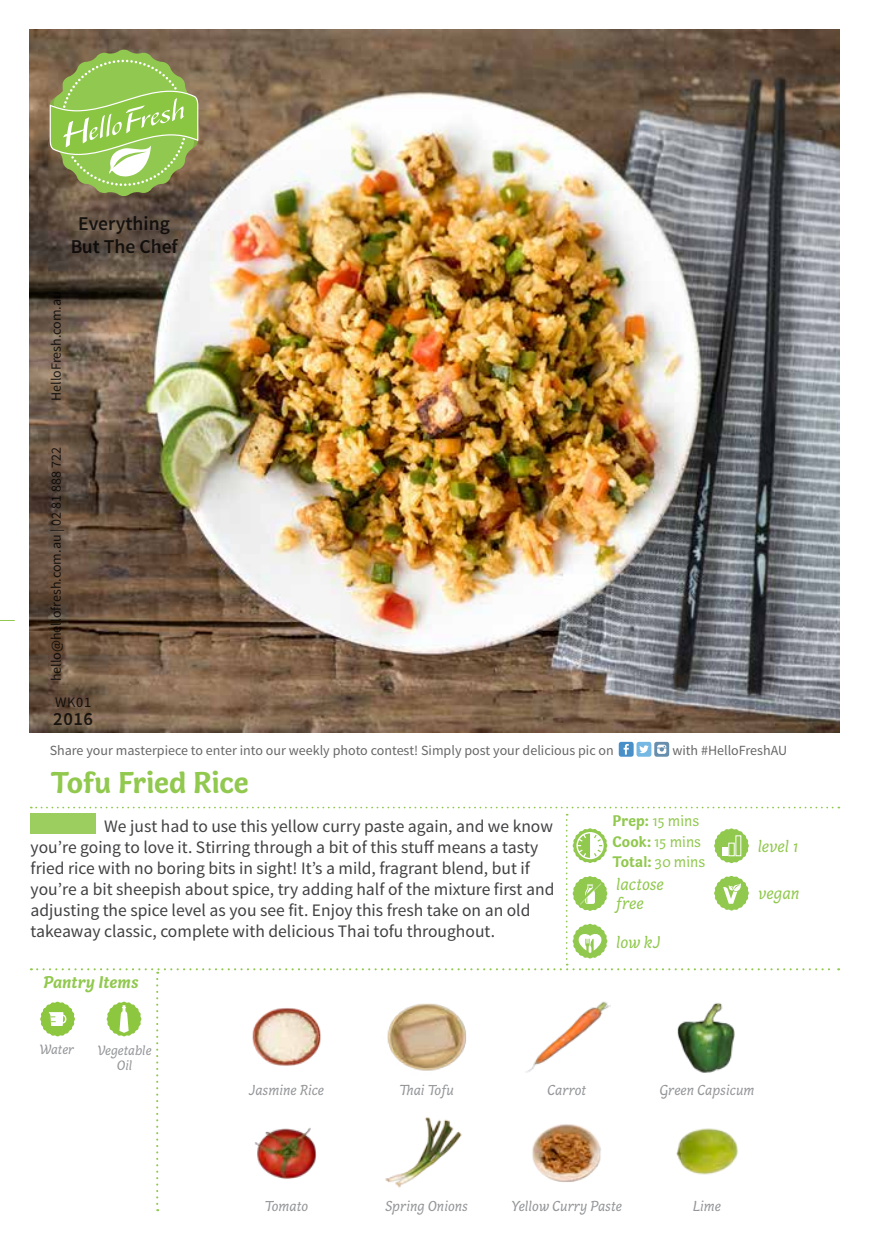
<style>
.page{position:relative;width:869px;height:1241px;background:#fff}
.page>*{position:absolute;margin:0;border:0;box-sizing:border-box;transform-origin:0 0}
.t1{font:700 30.97px "Capucine Basic";letter-spacing:-.005em;color:#91c84e}
.t2{font:600 19.6px/23.4px "Source Sans Pro";color:#000;text-align:center}
.t3{font:600 18.55px "Source Sans Pro";color:#000}
.t4{font:17.5px/21px "Source Sans Pro";color:#414042}
.t5{font:italic 17.5px/18.6px "Capucine Basic";color:#91c84e}
.t6{font:italic 700 17.5px "Capucine Basic";color:#91c84e}
.t7{font:15.75px/20.5px "Capucine Basic";color:#91c84e}
.t8{font:italic 14.88px "Capucine Basic";color:#939598}
.t9{font:14.53px "Source Sans Pro";color:#000}
.t10{font:14px "Source Sans Pro";color:#414042}
.t11{font:14px "Source Sans Pro";color:#000}
.t12{font:italic 14px/14.5px "Capucine Basic";color:#939598;text-align:center}
.s1{font-weight:700}
</style>
<div class="page">
<svg style="left:0;top:620px;width:14px;height:1px"></svg>
<svg style="left:618px;top:741px;width:15px;height:15px"></svg>
<svg style="left:623px;top:743px;width:5px;height:11px"></svg>
<svg style="left:654px;top:741px;width:14px;height:15px"></svg>
<svg style="left:656px;top:744px;width:10px;height:9px"></svg>
<div style="left:636px;top:741px;width:15px;height:15px;background:#75b8e3;border-radius:2px"></div>
<svg style="left:639px;top:745px;width:9px;height:8px"></svg>
<img style="left:30px;top:30px;width:808px;height:702px">
<div style="left:30px;top:813px;width:65px;height:20px;background:#9ccd5f"></div>
<svg style="left:31px;top:806px;width:808px;height:404px"></svg>
<svg style="left:50px;top:50px;width:148px;height:146px;background:#94b55d"></svg>
<p class="t2" style="left:70px;top:212px;width:109px">Everything<br>But The Chef</p>
<p class="t11" style="left:47px;top:401px;width:111px;rotate:-90deg">HelloFresh.com.au</p>
<p class="t11" style="left:47px;top:681px;width:235px;rotate:-90deg">hello@hellofresh.com.au | 02 81 888 722</p>
<p class="t9" style="left:55px;top:693px;width:38px">WK01</p>
<p class="t3" style="left:53px;top:706px;width:41px">2016</p>
<p class="t10" style="left:50px;top:742px;width:565px">Share your masterpiece to enter into our weekly photo contest! Simply post your delicious pic on</p>
<p class="t10" style="left:672px;top:742px;width:116px">with #HelloFreshAU</p>
<h1 class="t1" style="left:51px;top:759px;width:199px">Tofu Fried Rice</h1>
<p class="t4" style="left:31px;top:816px;width:525px;text-indent:74px">We just had to use this yellow curry paste again, and we know you’re going to love it. Stirring through a bit of this stuff means a tasty fried rice with no boring bits in sight! It’s a mild, fragrant blend, but if you’re a bit sheepish about spice, try adding half of the mixture first and adjusting the spice level as you see fit. Enjoy this fresh take on an old takeaway classic, complete with delicious Thai tofu throughout.</p>
<p class="t6" style="left:43px;top:969px;width:97px">Pantry Items</p>
<p class="t12" style="left:39px;top:1042px;width:36px">Water</p>
<p class="t12" style="left:97px;top:1044px;width:56px">Vegetable<br>Oil</p>
<p class="t8" style="left:249px;top:1079px;width:77px">Jasmine Rice</p>
<p class="t8" style="left:399px;top:1079px;width:56px">Thai Tofu</p>
<p class="t8" style="left:547px;top:1079px;width:40px">Carrot</p>
<p class="t7" style="left:612px;top:809px;width:94px"><span class="s1">Prep:</span> 15 mins<br><span class="s1">Cook:</span> 15 mins<br><span class="s1">Total:</span> 30 mins</p>
<p class="t5" style="left:616px;top:876px;width:49px">lactose free</p>
<p class="t5" style="left:616px;top:933px;width:46px">low kJ</p>
<p class="t5" style="left:757px;top:838px;width:42px">level 1</p>
<p class="t5" style="left:758px;top:885px;width:43px">vegan</p>
<p class="t8" style="left:659px;top:1079px;width:96px">Green Capsicum</p>
<p class="t8" style="left:265px;top:1195px;width:45px">Tomato</p>
<p class="t8" style="left:385px;top:1194px;width:84px">Spring Onions</p>
<p class="t8" style="left:511px;top:1194px;width:112px">Yellow Curry Paste</p>
<p class="t8" style="left:692px;top:1194px;width:30px">Lime</p>
</div>
